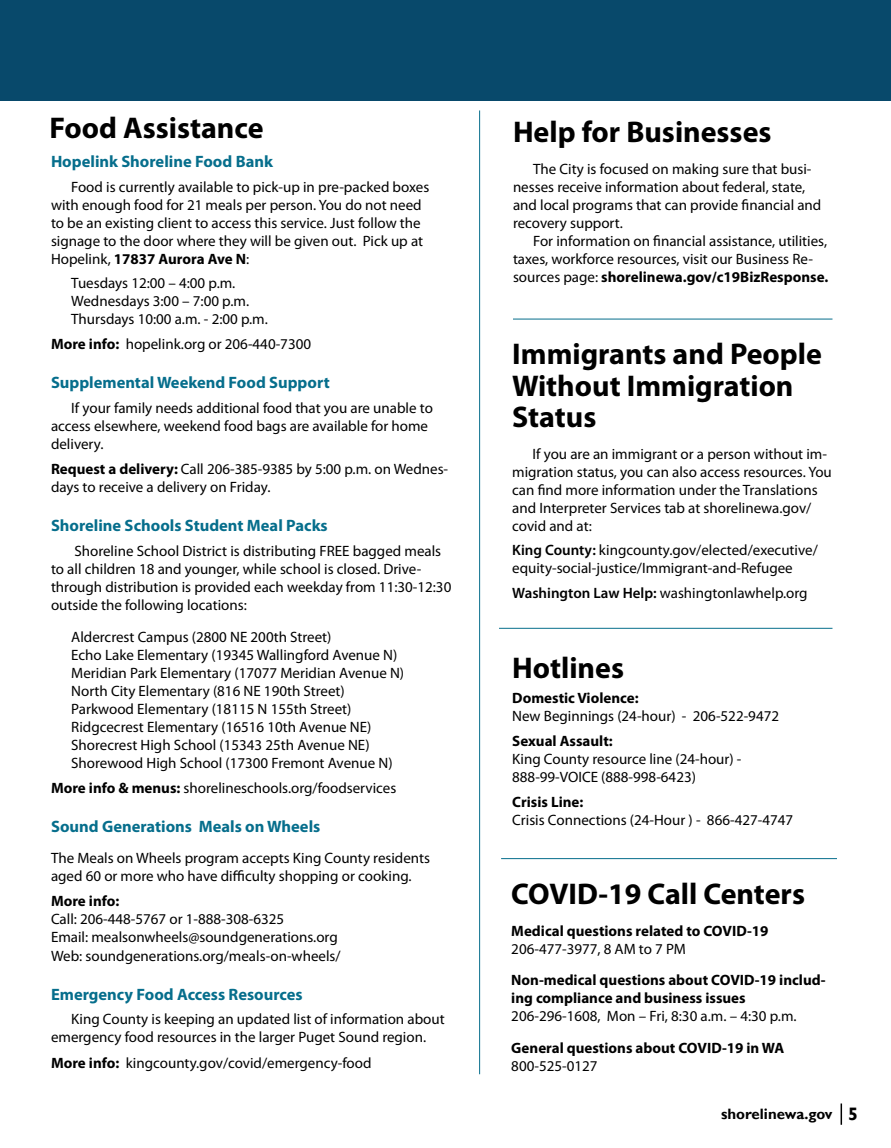
<style>
.page{position:relative;width:891px;height:1148px;background:#fff}
.page>*{position:absolute;margin:0;border:0;box-sizing:border-box;transform-origin:0 0}
.t1{font:700 30px/31.5px "Myriad Pro";color:#000}
.t2{font:700 16.5px "Myriad Pro";color:#066e8c}
.t3{font:15px/18px "Myriad Pro";color:#000}
.t4{font:700 15px/18px "Myriad Pro";color:#000}
.t5{font:700 15px "Gill Sans";color:#000}
.s1{font-weight:700}
.s2{font-weight:600}
.s3{font-size:18px}
</style>
<div class="page">
<div style="left:0;top:0;width:891px;height:100px;background:#08496b"></div>
<hr style="left:513px;top:319px;width:319px;height:1px;background:#066e8c">
<hr style="left:479px;top:110px;width:1px;height:964px;background:#066e8c">
<hr style="left:499px;top:628px;width:333px;height:1px;background:#066e8c">
<hr style="left:501px;top:858px;width:336px;height:1px;background:#066e8c">
<svg style="left:841px;top:1103px;width:1px;height:21px"></svg>
<h1 class="t1" style="left:50px;top:111px;width:216px">Food Assistance</h1>
<p class="t2" style="left:51px;top:150px;width:224px">Hopelink Shoreline Food Bank</p>
<p class="t3" style="left:51px;top:177px;width:380px;text-indent:20px">Food is currently available to pick-up in pre-packed boxes with enough food for 21 meals per person. You do not need to be an existing client to access this service. Just follow the signage to the door where they will be given out. Pick up at Hopelink, <span class="s1">17837 Aurora Ave N</span>:</p>
<p class="t3" style="left:71px;top:274px;width:198px">Tuesdays 12:00 – 4:00 p.m.<br>Wednesdays 3:00 – 7:00 p.m.<br>Thursdays 10:00 a.m. - 2:00 p.m.</p>
<p class="t3" style="left:51px;top:335px;width:262px"><span class="s1">More info:</span> hopelink.org or 206-440-7300</p>
<p class="t2" style="left:51px;top:372px;width:280px">Supplemental Weekend Food Support</p>
<p class="t3" style="left:51px;top:398px;width:383px;text-indent:20px">If your family needs additional food that you are unable to access elsewhere, weekend food bags are available for home delivery.</p>
<p class="t3" style="left:51px;top:459px;width:399px;line-height:18.8px"><span class="s1">Request a delivery:</span> Call 206-385-9385 by 5:00 p.m. on Wednes&shy;days to receive a delivery on Friday.</p>
<p class="t2" style="left:51px;top:515px;width:278px">Shoreline Schools Student Meal Packs</p>
<p class="t3" style="left:51px;top:542px;width:402px;text-indent:23px">Shoreline School District is distributing FREE bagged meals to all children 18 and younger, while school is closed. Drive&shy;through distribution is provided each weekday from 11:30-12:30 outside the following locations:</p>
<p class="t3" style="left:71px;top:627px;width:334px">Aldercrest Campus (2800 NE 200th Street)<br>Echo Lake Elementary (19345 Wallingford Avenue N)<br>Meridian Park Elementary (17077 Meridian Avenue N)<br>North City Elementary (816 NE 190th Street)<br>Parkwood Elementary (18115 N 155th Street)<br>Ridgcecrest Elementary (16516 10th Avenue NE)<br>Shorecrest High School (15343 25th Avenue NE)<br>Shorewood High School (17300 Fremont Avenue N)</p>
<p class="t3" style="left:51px;top:778px;width:347px"><span class="s1">More info &amp; menus:</span> shorelineschools.org/foodservices</p>
<p class="t2" style="left:51px;top:815px;width:271px">Sound Generations Meals on Wheels</p>
<p class="t3" style="left:51px;top:848px;width:381px">The Meals on Wheels program accepts King County residents aged 60 or more who have difficulty shopping or cooking.</p>
<p class="t4" style="left:51px;top:891px;width:70px">More info:</p>
<p class="t3" style="left:51px;top:909px;width:291px">Call: 206-448-5767 or 1-888-308-6325<br>Email: mealsonwheels@soundgenerations.org<br>Web: soundgenerations.org/meals-on-wheels/</p>
<p class="t2" style="left:51px;top:983px;width:253px">Emergency Food Access Resources</p>
<p class="t3" style="left:51px;top:1010px;width:395px;text-indent:20px">King County is keeping an updated list of information about emergency food resources in the larger Puget Sound region.</p>
<p class="t3" style="left:51px;top:1053px;width:322px"><span class="s1">More info:</span> kingcounty.gov/covid/emergency-food</p>
<h1 class="t1" style="left:513px;top:116px;width:260px">Help for Businesses</h1>
<p class="t3" style="left:513px;top:160px;width:310px;text-indent:20px">The City is focused on making sure that busi&shy;nesses receive information about federal, state, and local programs that can provide financial and recovery support.</p>
<p class="t3" style="left:513px;top:232px;width:317px;text-indent:20px">For information on financial assistance, utilities, taxes, workforce resources, visit our Business Re&shy;sources page: <span class="s1">shorelinewa.gov/c19BizResponse.</span></p>
<h1 class="t1" style="left:512px;top:337px;width:311px">Immigrants and People<br>Without Immigration<br>Status</h1>
<p class="t3" style="left:512px;top:444px;width:321px;text-indent:20px">If you are an immigrant or a person without im&shy;migration status, you can also access resources. You can find more information under the Translations and Interpreter Services tab at shorelinewa.gov/ covid and at:</p>
<p class="t3" style="left:512px;top:541px;width:307px"><span class="s2">King County:</span> kingcounty.gov/elected/executive/ equity-social-justice/Immigrant-and-Refugee</p>
<p class="t3" style="left:512px;top:584px;width:297px"><span class="s2">Washington Law Help:</span> washingtonlawhelp.org</p>
<h1 class="t1" style="left:512px;top:651px;width:113px">Hotlines</h1>
<p class="t4" style="left:512px;top:688px;width:128px">Domestic Violence:</p>
<p class="t3" style="left:512px;top:706px;width:268px">New Beginnings (24-hour) - 206-522-9472</p>
<p class="t4" style="left:512px;top:731px;width:102px">Sexual Assault:</p>
<p class="t3" style="left:512px;top:749px;width:231px">King County resource line (24-hour) -<br>888-99-VOICE (888-998-6423)</p>
<p class="t4" style="left:512px;top:792px;width:73px">Crisis Line:</p>
<p class="t3" style="left:512px;top:810px;width:282px">Crisis Connections (24-Hour ) - 866-427-4747</p>
<h1 class="t1" style="left:511px;top:877px;width:295px">COVID-19 Call Centers</h1>
<p class="t4" style="left:511px;top:921px;width:259px">Medical questions related to COVID-19</p>
<p class="t3" style="left:511px;top:939px;width:176px">206-477-3977, 8 AM to 7 PM</p>
<p class="t4" style="left:511px;top:970px;width:316px">Non-medical questions about COVID-19 includ&shy;ing compliance and business issues</p>
<p class="t3" style="left:511px;top:1006px;width:287px">206-296-1608, Mon – Fri, 8:30 a.m. – 4:30 p.m.</p>
<p class="t4" style="left:511px;top:1038px;width:274px">General questions about COVID-19 in WA</p>
<p class="t3" style="left:511px;top:1056px;width:88px">800-525-0127</p>
<p class="t5" style="left:721px;top:1105px;width:139px">shorelinewa.gov <span class="s3">5</span></p>
</div>
